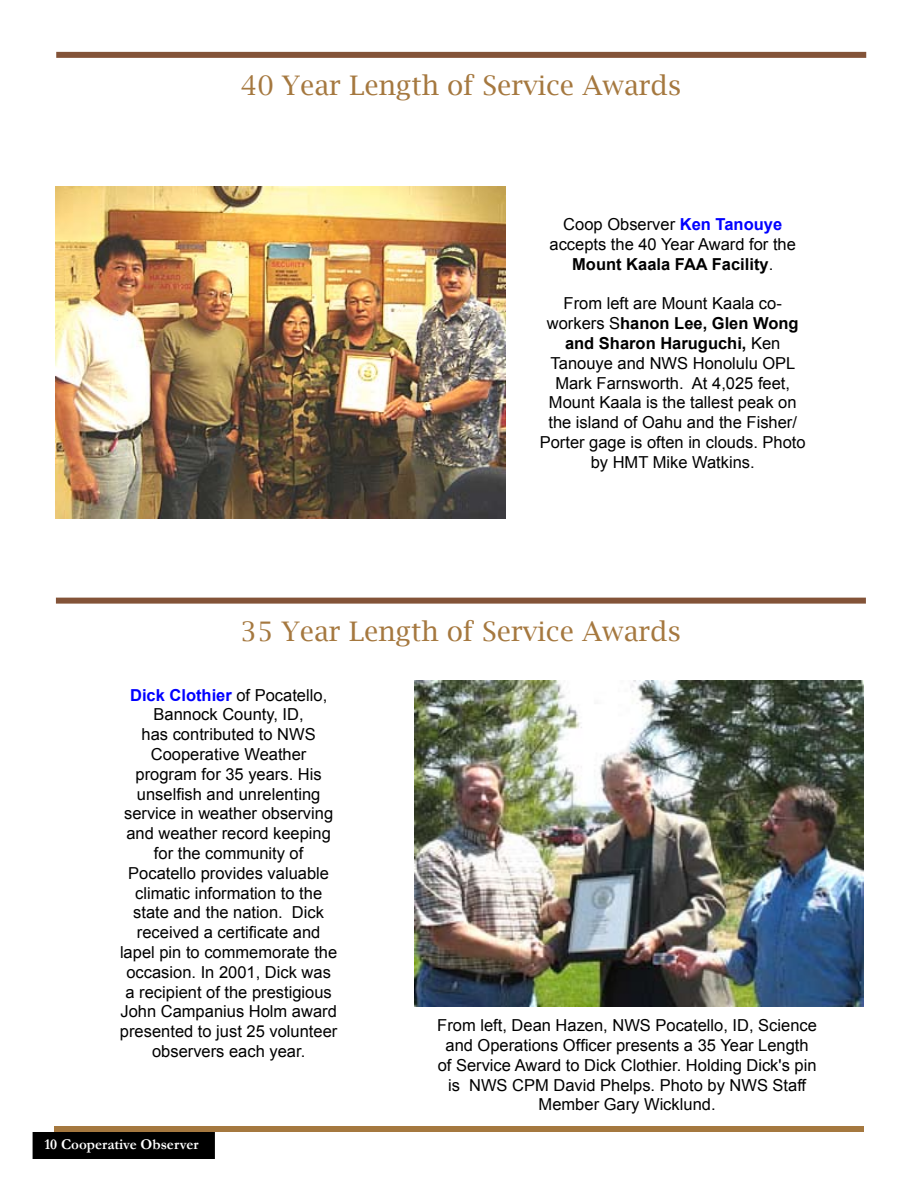
<style>
.page{position:relative;width:918px;height:1188px;background:#fff}
.page>*{position:absolute;margin:0;border:0;box-sizing:border-box;transform-origin:0 0}
.t1{font:27px "Lucida Bright";color:#a5783f}
.t2{font:16.5px/19.8px "Arial";color:#000;text-align:center}
.t3{font:700 15px "Garamond";color:#fff}
.s1{font-weight:700;color:#00f}
.s2{font-weight:700}
</style>
<div class="page">
<div style="left:33px;top:1133px;width:181px;height:25px;background:#000"></div>
<div style="left:33px;top:1132px;width:182px;height:27px;border:2px solid #000"></div>
<div style="left:54px;top:1126px;width:810px;height:6px;background:#a5783f"></div>
<div style="left:56px;top:52px;width:810px;height:6px;background:#835338"></div>
<div style="left:56px;top:598px;width:810px;height:6px;background:#835338"></div>
<img style="left:56px;top:186px;width:450px;height:333px">
<img style="left:414px;top:681px;width:450px;height:325px">
<h1 class="t1" style="left:241px;top:70px;width:442px">40 Year Length of Service Awards</h1>
<p class="t2" style="left:550px;top:215px;width:248px">Coop Observer <span class="s1">Ken Tanouye </span>accepts the 40 Year Award for the<br><span class="s2">Mount Kaala FAA Facility</span>.</p>
<p class="t2" style="left:540px;top:294px;width:267px">From left are Mount Kaala co&shy;workers S<span class="s2">hanon Lee, Glen Wong and Sharon Haruguchi,</span> Ken<br>Tanouye and NWS Honolulu OPL<br>Mark Farnsworth. At 4,025 feet,<br>Mount Kaala is the tallest peak on the island of Oahu and the Fisher/<br>Porter gage is often in clouds. Photo by HMT Mike Watkins.</p>
<h1 class="t1" style="left:241px;top:616px;width:442px">35 Year Length of Service Awards</h1>
<p class="t2" style="left:120px;top:685px;width:219px"><span class="s1">Dick Clothier</span> of Pocatello,<br>Bannock County, ID,<br>has contributed to NWS<br>Cooperative Weather program for 35 years. His unselfish and unrelenting service in weather observing and weather record keeping for the community of<br>Pocatello provides valuable climatic information to the state and the nation. Dick received a certificate and lapel pin to commemorate the occasion. In 2001, Dick was a recipient of the prestigious<br>John Campanius Holm award presented to just 25 volunteer observers each year.</p>
<p class="t3" style="left:44px;top:1134px;width:156px">10 Cooperative Observer</p>
<p class="t2" style="left:437px;top:1016px;width:381px">From left, Dean Hazen, NWS Pocatello, ID, Science and Operations Officer presents a 35 Year Length of Service Award to Dick Clothier. Holding Dick's pin is NWS CPM David Phelps. Photo by NWS Staff Member Gary Wicklund.</p>
</div>
